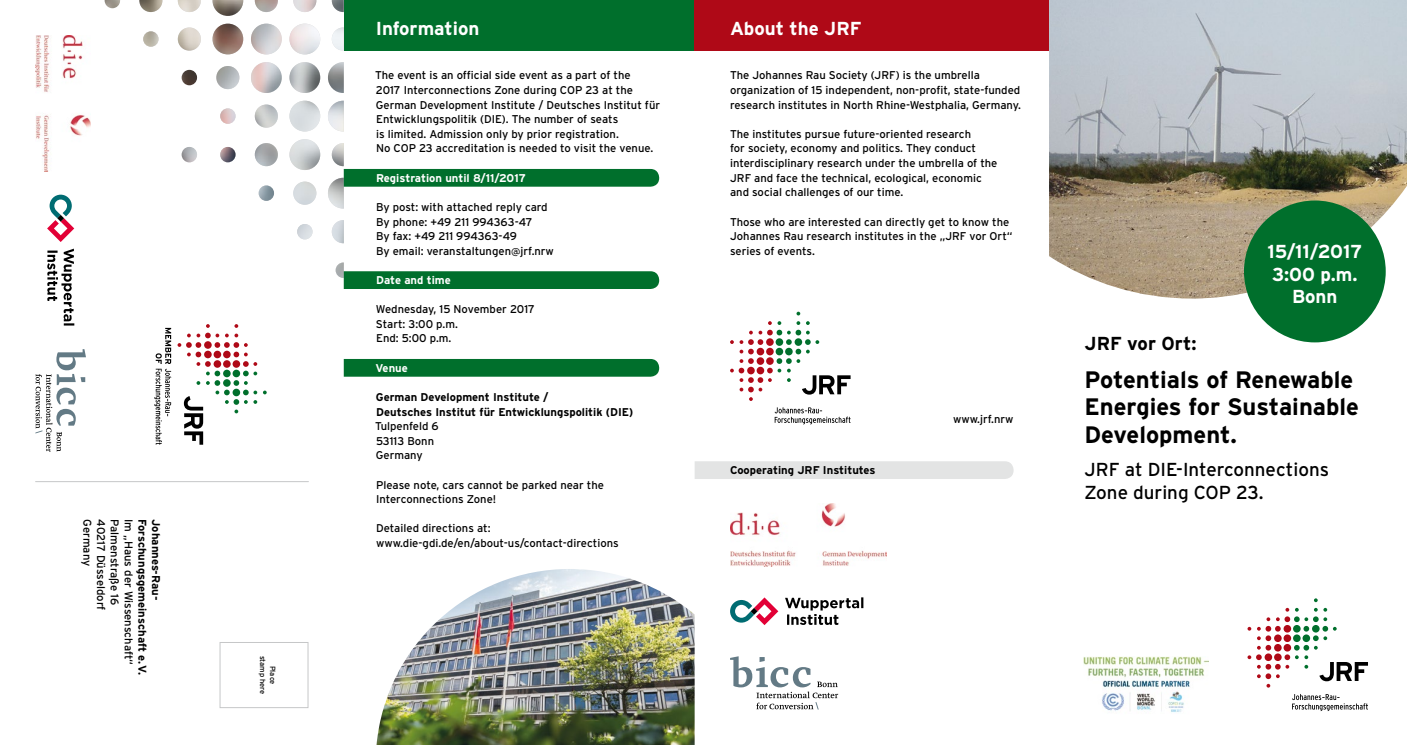
<style>
.page{position:relative;width:1407px;height:745px;background:#fff}
.page>*{position:absolute;margin:0;border:0;box-sizing:border-box;transform-origin:0 0}
.t1{font:700 23.75px/27.5px "Interstate";color:#000}
.t2{font:700 18.75px/22.5px "Interstate";color:#fff;text-align:center}
.t3{font:18.75px/22.5px "Interstate";color:#000}
.t4{font:700 18.75px "Interstate";color:#000}
.t5{font:11.25px/14.6px "Interstate";color:#000}
.t6{font:700 11.25px/14.6px "Interstate";color:#000}
.t7{font:700 11.25px "Interstate";color:#fff}
.t8{font:7.5px/10px "Interstate";color:#000;text-align:center}
</style>
<div class="page">
<div style="left:344px;top:0;width:350px;height:51px;background:#006f2c"></div>
<div style="left:694px;top:0;width:355px;height:51px;background:#af0917"></div>
<svg style="left:258px;top:170px;width:86px;height:108px"></svg>
<img style="left:105px;top:0;width:239px;height:170px">
<img style="left:376px;top:569px;width:318px;height:175px">
<img style="left:1049px;top:0;width:358px;height:298px">
<div style="left:344px;top:169px;width:315px;height:17px;background:#006f2c"></div>
<div style="left:344px;top:271px;width:315px;height:18px;background:#006f2c"></div>
<div style="left:344px;top:359px;width:315px;height:17px;background:#006f2c"></div>
<div style="left:694px;top:461px;width:319px;height:17px;background:#e3e4e4"></div>
<div style="left:220px;top:641px;width:88px;height:66px;border:1px solid #c6c7c8"></div>
<hr style="left:36px;top:481px;width:272px;height:1px;background:#c6c7c8">
<div style="left:1244px;top:200px;width:141px;height:142px;background:#006f2c;border-radius:50%"></div>
<svg style="left:1247px;top:598px;width:121px;height:89px"></svg>
<svg style="left:1292px;top:694px;width:76px;height:16px"></svg>
<svg style="left:730px;top:311px;width:120px;height:89px"></svg>
<svg style="left:775px;top:407px;width:75px;height:17px"></svg>
<img style="left:1083px;top:656px;width:126px;height:57px">
<svg style="left:35px;top:349px;width:51px;height:102px"></svg>
<svg style="left:47px;top:194px;width:27px;height:48px"></svg>
<svg style="left:47px;top:248px;width:27px;height:77px"></svg>
<img style="left:35px;top:35px;width:55px;height:136px">
<svg style="left:178px;top:324px;width:89px;height:120px"></svg>
<svg style="left:154px;top:327px;width:17px;height:117px"></svg>
<svg style="left:730px;top:656px;width:108px;height:53px"></svg>
<svg style="left:730px;top:597px;width:48px;height:27px"></svg>
<svg style="left:785px;top:597px;width:78px;height:27px"></svg>
<img style="left:730px;top:503px;width:156px;height:63px">
<p class="t6" style="left:150px;top:518px;width:157px;rotate:90deg">Forschungsgemeinschaft e.V.</p>
<p class="t6" style="left:164px;top:518px;width:82px;rotate:90deg">Johannes-Rau-</p>
<p class="t5" style="left:95px;top:518px;width:48px;rotate:90deg">Germany</p>
<p class="t5" style="left:109px;top:518px;width:93px;rotate:90deg">40217 Düsseldorf</p>
<p class="t5" style="left:122px;top:518px;width:87px;rotate:90deg">Palmenstraße 16</p>
<p class="t5" style="left:136px;top:518px;width:147px;rotate:90deg">Im „Haus der Wissenschaft“</p>
<p class="t8" style="left:278px;top:655px;width:40px;rotate:90deg">Place stamp here</p>
<h2 class="t2" style="left:376px;top:17px;width:105px">Information</h2>
<h2 class="t2" style="left:730px;top:17px;width:133px">About the JRF</h2>
<p class="t5" style="left:375px;top:68px;width:287px">The event is an official side event as a part of the<br>2017 Interconnections Zone during COP 23 at the German Development Institute / Deutsches Institut für Entwicklungspolitik (DIE). The number of seats<br>is limited. Admission only by prior registration.<br>No COP 23 accreditation is needed to visit the venue.</p>
<p class="t7" style="left:376px;top:171px;width:151px">Registration until 8/11/2017</p>
<p class="t5" style="left:376px;top:199px;width:179px">By post: with attached reply card<br>By phone: +49 211 994363-47<br>By fax: +49 211 994363-49<br>By email: veranstaltungen@jrf.nrw</p>
<p class="t7" style="left:376px;top:273px;width:76px">Date and time</p>
<p class="t5" style="left:376px;top:301px;width:160px">Wednesday, 15 November 2017<br>Start: 3:00 p.m.<br>End: 5:00 p.m.</p>
<p class="t7" style="left:375px;top:361px;width:34px">Venue</p>
<p class="t6" style="left:376px;top:389px;width:259px">German Development Institute /<br>Deutsches Institut für Entwicklungspolitik (DIE)</p>
<p class="t5" style="left:375px;top:418px;width:65px">Tulpenfeld 6<br>53113 Bonn<br>Germany</p>
<p class="t5" style="left:376px;top:477px;width:229px">Please note, cars cannot be parked near the<br>Interconnections Zone!</p>
<p class="t5" style="left:376px;top:520px;width:244px">Detailed directions at: www.die-gdi.de/en/about-us/contact-directions</p>
<p class="t5" style="left:730px;top:68px;width:292px">The Johannes Rau Society (JRF) is the umbrella organization of 15 independent, non-profit, state-funded research institutes in North Rhine-Westphalia, Germany.</p>
<p class="t5" style="left:730px;top:126px;width:269px">The institutes pursue future-oriented research<br>for society, economy and politics. They conduct interdisciplinary research under the umbrella of the JRF and face the technical, ecological, economic and social challenges of our time.</p>
<p class="t5" style="left:730px;top:214px;width:284px">Those who are interested can directly get to know the<br>Johannes Rau research institutes in the „JRF vor Ort“ series of events.</p>
<p class="t6" style="left:730px;top:462px;width:147px">Cooperating JRF Institutes</p>
<p class="t5" style="left:953px;top:411px;width:62px">www.jrf.nrw</p>
<h2 class="t2" style="left:1267px;top:240px;width:96px">15/11/2017<br>3:00 p.m.<br>Bonn</h2>
<h2 class="t4" style="left:1084px;top:332px;width:114px">JRF vor Ort:</h2>
<h1 class="t1" style="left:1084px;top:365px;width:276px">Potentials of Renewable<br>Energies for Sustainable<br>Development.</h1>
<h2 class="t3" style="left:1084px;top:457px;width:246px">JRF at DIE-Interconnections<br>Zone during COP 23.</h2>
</div>
